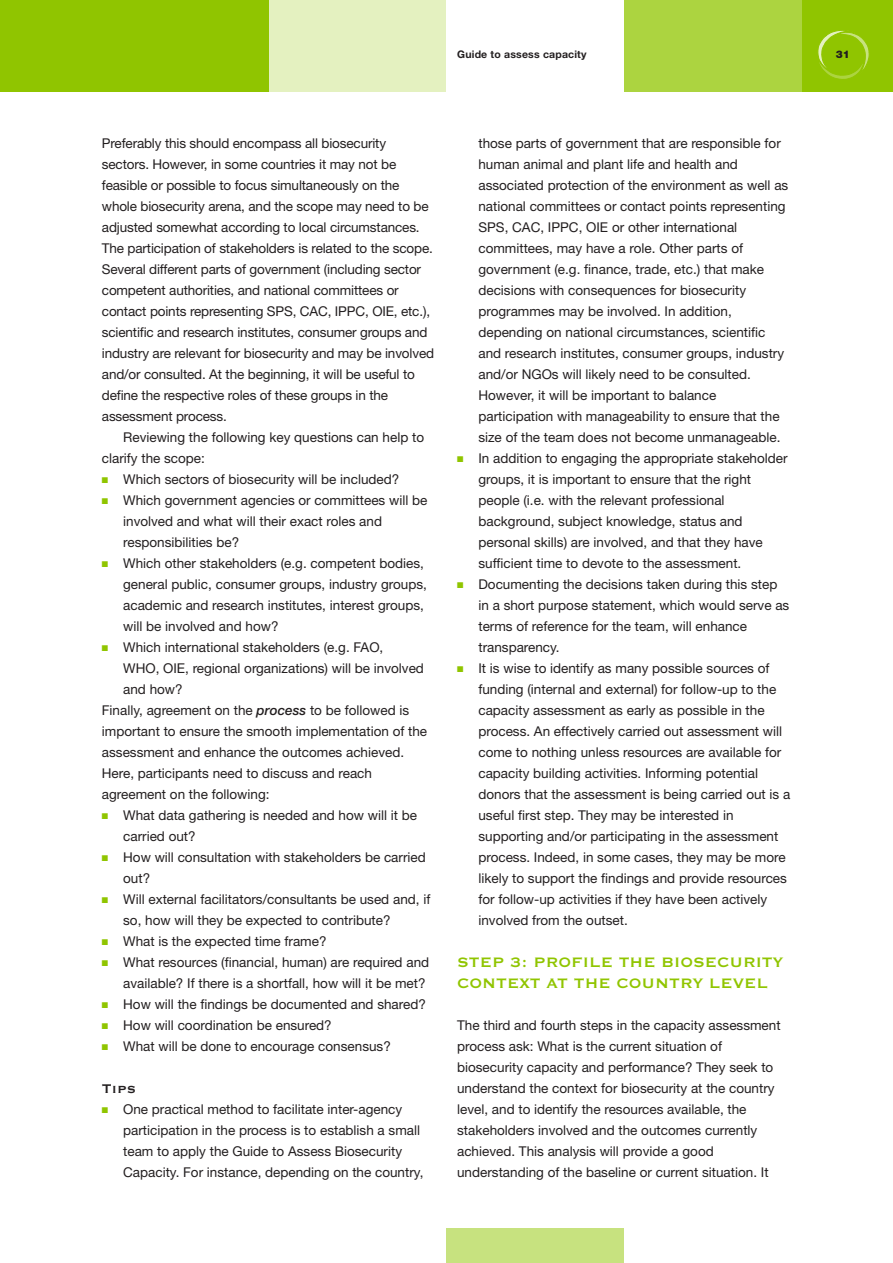
<style>
.page{position:relative;width:893px;height:1263px;background:#fff}
.page>*{position:absolute;margin:0;border:0;box-sizing:border-box;transform-origin:0 0}
.t1{font:700 18px/21px "Copperplate Gothic BT";color:#90c500}
.t2{font:700 16.5px "Copperplate Gothic BT";color:#231f20}
.t3{font:13.5px/21px "Helvetica Neue";color:#231f20}
.t4{font:700 10.5px "Helvetica Neue";letter-spacing:.015em;color:#231f20}
.t5{font:900 10.5px "Helvetica Neue";color:#231f20}
.s1{color:#90c500}
.s2{font-weight:500;font-style:italic}
</style>
<div class="page">
<div style="left:0;top:0;width:283px;height:91px;background:#90c500"></div>
<div style="left:269px;top:0;width:206px;height:91px;background:#e4f1c0"></div>
<div style="left:446px;top:0;width:196px;height:91px;background:#fff"></div>
<div style="left:782px;top:0;width:110px;height:91px;background:#90c500"></div>
<div style="left:624px;top:0;width:177px;height:91px;background:#acd440"></div>
<div style="left:446px;top:1229px;width:178px;height:34px;background:#c7e27f"></div>
<svg style="left:818px;top:30px;width:51px;height:49px"></svg>
<p class="t4" style="left:457px;top:50px;width:131px">Guide to assess capacity</p>
<p class="t5" style="left:835px;top:50px;width:16px">31</p>
<p class="t3" style="left:102px;top:134px;width:334px">Preferably this should encompass all biosecurity sectors. However, in some countries it may not be feasible or possible to focus simultaneously on the whole biosecurity arena, and the scope may need to be adjusted somewhat according to local circumstances.<br>The participation of stakeholders is related to the scope.<br>Several different parts of government (including sector competent authorities, and national committees or contact points representing SPS, CAC, IPPC, OIE, etc.), scientific and research institutes, consumer groups and industry are relevant for biosecurity and may be involved and/or consulted. At the beginning, it will be useful to define the respective roles of these groups in the assessment process.</p>
<p class="t3" style="left:102px;top:428px;width:324px;text-indent:21px">Reviewing the following key questions can help to clarify the scope:</p>
<p class="t3" style="left:102px;top:470px;width:299px"><span class="s1">■</span> Which sectors of biosecurity will be included?</p>
<p class="t3" style="left:123px;top:491px;width:306px;text-indent:-21px"><span class="s1">■</span> Which government agencies or committees will be involved and what will their exact roles and responsibilities be?</p>
<p class="t3" style="left:123px;top:554px;width:305px;text-indent:-21px"><span class="s1">■</span> Which other stakeholders (e.g. competent bodies, general public, consumer groups, industry groups, academic and research institutes, interest groups, will be involved and how?</p>
<p class="t3" style="left:102px;top:638px;width:283px"><span class="s1">■</span> Which international stakeholders (e.g. FAO,</p>
<p class="t3" style="left:123px;top:659px;width:302px">WHO, OIE, regional organizations) will be involved</p>
<p class="t3" style="left:123px;top:680px;width:61px">and how?</p>
<p class="t3" style="left:102px;top:701px;width:309px">Finally, agreement on the <span class="s2">process</span> to be followed is</p>
<p class="t3" style="left:102px;top:722px;width:327px">important to ensure the smooth implementation of the</p>
<p class="t3" style="left:102px;top:743px;width:304px">assessment and enhance the outcomes achieved.</p>
<p class="t3" style="left:102px;top:764px;width:272px">Here, participants need to discuss and reach</p>
<p class="t3" style="left:102px;top:785px;width:169px">agreement on the following:</p>
<p class="t3" style="left:123px;top:806px;width:295px;text-indent:-21px"><span class="s1">■</span> What data gathering is needed and how will it be carried out?</p>
<p class="t3" style="left:123px;top:848px;width:304px;text-indent:-21px"><span class="s1">■</span> How will consultation with stakeholders be carried out?</p>
<p class="t3" style="left:123px;top:890px;width:309px;text-indent:-21px"><span class="s1">■</span> Will external facilitators/consultants be used and, if so, how will they be expected to contribute?</p>
<p class="t3" style="left:102px;top:932px;width:226px"><span class="s1">■</span> What is the expected time frame?</p>
<p class="t3" style="left:102px;top:953px;width:329px;text-align:right"><span class="s1">■</span> What resources (financial, human) are required and available? If there is a shortfall, how will it be met?</p>
<p class="t3" style="left:102px;top:995px;width:325px"><span class="s1">■</span> How will the findings be documented and shared?</p>
<p class="t3" style="left:102px;top:1016px;width:231px"><span class="s1">■</span> How will coordination be ensured?</p>
<p class="t3" style="left:102px;top:1037px;width:290px"><span class="s1">■</span> What will be done to encourage consensus?</p>
<p class="t2" style="left:102px;top:1078px;width:36px">Tips</p>
<p class="t3" style="left:123px;top:1100px;width:302px;text-indent:-21px"><span class="s1">■</span> One practical method to facilitate inter-agency participation in the process is to establish a small team to apply the Guide to Assess Biosecurity Capacity. For instance, depending on the country,</p>
<p class="t3" style="left:478px;top:134px;width:311px">those parts of government that are responsible for human animal and plant life and health and associated protection of the environment as well as national committees or contact points representing SPS, CAC, IPPC, OIE or other international committees, may have a role. Other parts of government (e.g. finance, trade, etc.) that make decisions with consequences for biosecurity programmes may be involved. In addition, depending on national circumstances, scientific and research institutes, consumer groups, industry and/or NGOs will likely need to be consulted.<br>However, it will be important to balance participation with manageability to ensure that the size of the team does not become unmanageable.</p>
<p class="t3" style="left:478px;top:449px;width:311px;text-indent:-21px"><span class="s1">■</span> In addition to engaging the appropriate stakeholder groups, it is important to ensure that the right people (i.e. with the relevant professional background, subject knowledge, status and personal skills) are involved, and that they have sufficient time to devote to the assessment.</p>
<p class="t3" style="left:478px;top:575px;width:312px;text-indent:-21px"><span class="s1">■</span> Documenting the decisions taken during this step in a short purpose statement, which would serve as terms of reference for the team, will enhance transparency.</p>
<p class="t3" style="left:478px;top:659px;width:313px;text-indent:-21px"><span class="s1">■</span> It is wise to identify as many possible sources of funding (internal and external) for follow-up to the capacity assessment as early as possible in the process. An effectively carried out assessment will come to nothing unless resources are available for capacity building activities. Informing potential donors that the assessment is being carried out is a useful first step. They may be interested in supporting and/or participating in the assessment process. Indeed, in some cases, they may be more likely to support the findings and provide resources for follow-up activities if they have been actively involved from the outset.</p>
<h1 class="t1" style="left:457px;top:951px;width:327px">STEP 3: PROFILE THE BIOSECURITY<br>CONTEXT AT THE COUNTRY LEVEL</h1>
<p class="t3" style="left:457px;top:1016px;width:325px">The third and fourth steps in the capacity assessment process ask: What is the current situation of biosecurity capacity and performance? They seek to understand the context for biosecurity at the country level, and to identify the resources available, the stakeholders involved and the outcomes currently achieved. This analysis will provide a good understanding of the baseline or current situation. It</p>
</div>
